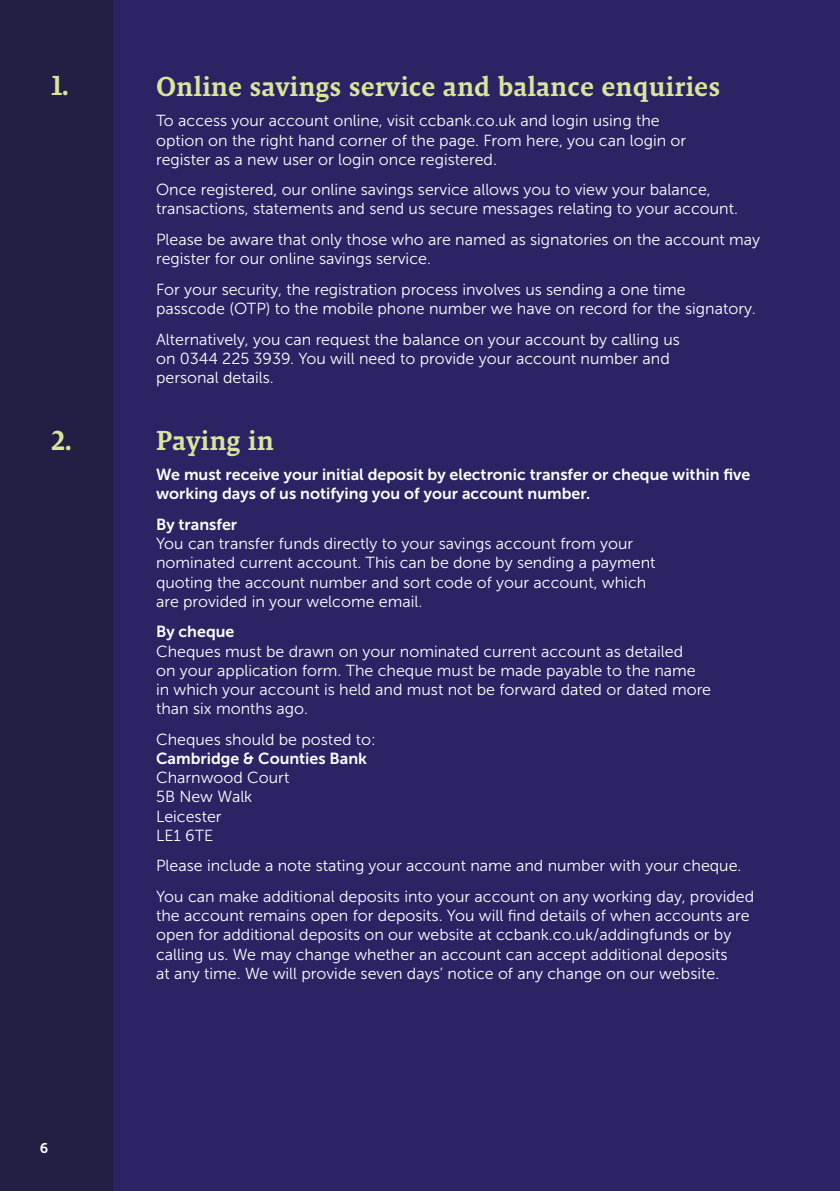
<style>
.page{position:relative;width:840px;height:1191px;background:#fff}
.page>*{position:absolute;margin:0;border:0;box-sizing:border-box;transform-origin:0 0}
.t1{font:500 28px "Malaga OTCE";color:#dae49b}
.t2{font:16px/19.2px "Museo Sans 300";color:#fff}
.t3{font:16px/19.2px "Museo Sans 700";color:#fff}
.t4{font:14px "Museo Sans 700";color:#fff}
</style>
<div class="page">
<div style="left:0;top:0;width:839px;height:1191px;background:#2b2464"></div>
<div style="left:0;top:0;width:113px;height:1191px;background:#231f44"></div>
<h1 class="t1" style="left:51px;top:69px;width:19px">1.</h1>
<h1 class="t1" style="left:156px;top:70px;width:565px">Online savings service and balance enquiries</h1>
<p class="t2" style="left:156px;top:111px;width:531px">To access your account online, visit ccbank.co.uk and login using the option on the right hand corner of the page. From here, you can login or register as a new user or login once registered.</p>
<p class="t2" style="left:156px;top:180px;width:583px">Once registered, our online savings service allows you to view your balance, transactions, statements and send us secure messages relating to your account.</p>
<p class="t2" style="left:156px;top:230px;width:605px">Please be aware that only those who are named as signatories on the account may register for our online savings service.</p>
<p class="t2" style="left:156px;top:280px;width:600px">For your security, the registration process involves us sending a one time passcode (OTP) to the mobile phone number we have on record for the signatory.</p>
<p class="t2" style="left:156px;top:329px;width:525px">Alternatively, you can request the balance on your account by calling us on 0344 225 3939. You will need to provide your account number and personal details.</p>
<h1 class="t1" style="left:51px;top:424px;width:22px">2.</h1>
<p class="t4" style="left:40px;top:1140px;width:10px">6</p>
<h1 class="t1" style="left:156px;top:424px;width:119px">Paying in</h1>
<p class="t3" style="left:156px;top:465px;width:595px">We must receive your initial deposit by electronic transfer or cheque within five working days of us notifying you of your account number.</p>
<p class="t3" style="left:156px;top:515px;width:83px">By transfer</p>
<p class="t2" style="left:156px;top:534px;width:500px">You can transfer funds directly to your savings account from your nominated current account. This can be done by sending a payment quoting the account number and sort code of your account, which are provided in your welcome email.</p>
<p class="t3" style="left:156px;top:622px;width:80px">By cheque</p>
<p class="t2" style="left:156px;top:641px;width:556px">Cheques must be drawn on your nominated current account as detailed<br>on your application form. The cheque must be made payable to the name in which your account is held and must not be forward dated or dated more than six months ago.</p>
<p class="t2" style="left:156px;top:730px;width:221px">Cheques should be posted to:</p>
<p class="t3" style="left:156px;top:749px;width:212px">Cambridge &amp; Counties Bank</p>
<p class="t2" style="left:156px;top:768px;width:135px">Charnwood Court<br>5B New Walk<br>Leicester<br>LE1 6TE</p>
<p class="t2" style="left:156px;top:850px;width:599px;line-height:30.6px">Please include a note stating your account name and number with your cheque.<br>You can make additional deposits into your account on any working day, provided</p>
<p class="t2" style="left:156px;top:906px;width:594px">the account remains open for deposits. You will find details of when accounts are open for additional deposits on our website at ccbank.co.uk/addingfunds or by calling us. We may change whether an account can accept additional deposits<br>at any time. We will provide seven days’ notice of any change on our website.</p>
</div>
